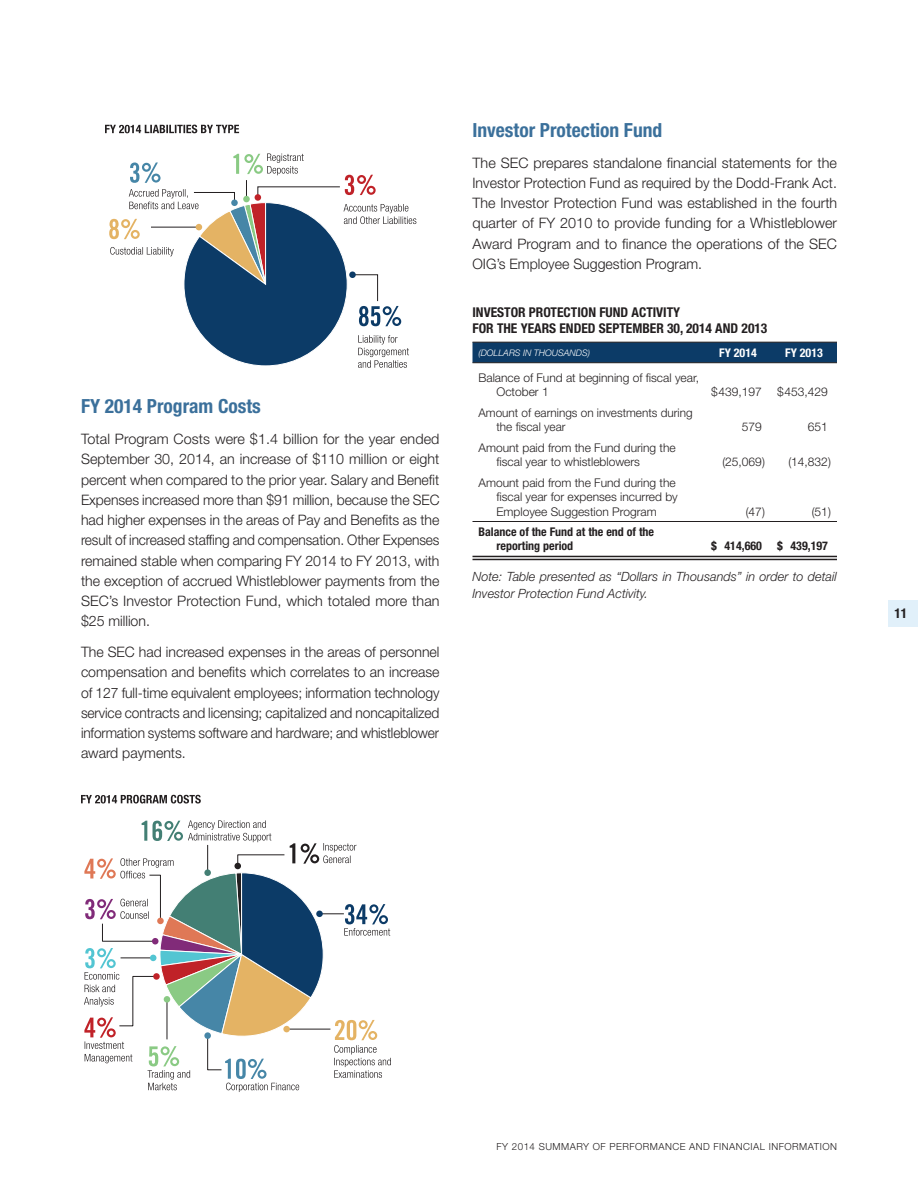
<style>
.page{position:relative;width:918px;height:1188px;background:#fff}
.page>*{position:absolute;margin:0;border:0;box-sizing:border-box;transform-origin:0 0}
.t1{font:700 condensed 19.5px "Helvetica Neue LT Std";color:#3b709b}
.t2{font:300 14.4px/20.2px "Helvetica Neue LT Std";color:#231f20;text-align:justify}
.t3{font:700 condensed 13.5px "Helvetica Neue LT Std";color:#231f20}
.Footnote{font:italic 300 12.75px/16.5px "Helvetica Neue LT Std";letter-spacing:.005em;color:#231f20}
.Table-Data_left{font:300 12px/14.4px "Helvetica Neue LT Std";color:#231f20}
.Table-Data_left-2{font:700 condensed 12px/14.4px "Helvetica Neue LT Std";color:#231f20}
.Table_ColHead{font:700 condensed 12px "Helvetica Neue LT Std";color:#fff}
.t4{font:300 9.75px "Helvetica Neue LT Std";letter-spacing:.05em;color:#231f20}
.Table-Dollars_in_Tho{font:italic 300 9px "Helvetica Neue LT Std";color:#fff}
</style>
<div class="page">
<div style="left:888px;top:601px;width:30px;height:26px;background:#e1f0fa"></div>
<div style="left:472px;top:343px;width:365px;height:19px;background:#0c3b67"></div>
<svg style="left:472px;top:557px;width:233px;height:2px"></svg>
<hr style="left:705px;top:556px;width:66px;height:4px;background:#c7c6c7">
<hr style="left:771px;top:556px;width:66px;height:4px;background:#c7c6c7">
<hr style="left:472px;top:556px;width:233px;height:1px;background:#231f20">
<hr style="left:472px;top:559px;width:233px;height:1px;background:#231f20">
<hr style="left:705px;top:556px;width:66px;height:1px;background:#231f20">
<hr style="left:705px;top:559px;width:66px;height:1px;background:#231f20">
<hr style="left:771px;top:556px;width:66px;height:1px;background:#231f20">
<hr style="left:771px;top:559px;width:66px;height:1px;background:#231f20">
<hr style="left:472px;top:521px;width:233px;height:1px;background:#231f20">
<hr style="left:705px;top:521px;width:66px;height:1px;background:#231f20">
<hr style="left:771px;top:521px;width:66px;height:1px;background:#231f20">
<hr style="left:472px;top:342px;width:233px;height:1px;background:#231f20">
<hr style="left:705px;top:342px;width:66px;height:1px;background:#231f20">
<hr style="left:771px;top:342px;width:66px;height:1px;background:#231f20">
<hr style="left:472px;top:362px;width:233px;height:1px;background:#231f20">
<hr style="left:705px;top:362px;width:66px;height:1px;background:#231f20">
<hr style="left:771px;top:362px;width:66px;height:1px;background:#231f20">
<svg style="left:105px;top:125px;width:134px;height:8px"></svg>
<svg style="left:109px;top:153px;width:307px;height:215px"></svg>
<div style="left:243px;top:196px;width:7px;height:6px;background:#8aca84;border-radius:50%"></div>
<svg style="left:81px;top:795px;width:120px;height:9px"></svg>
<svg style="left:84px;top:820px;width:307px;height:272px"></svg>
<svg style="left:153px;top:973px;width:7px;height:7px"></svg>
<div style="left:164px;top:996px;width:6px;height:7px;background:#8aca84;border-radius:50%"></div>
<div style="left:204px;top:1032px;width:7px;height:7px;background:#4686a7;border-radius:50%"></div>
<h2 class="t1" style="left:81px;top:395px;width:181px">FY 2014 Program Costs</h2>
<p class="t2" style="left:81px;top:429px;width:360px">Total Program Costs were $1.4 billion for the year ended September 30, 2014, an increase of $110 million or eight percent when compared to the prior year. Salary and Benefit Expenses increased more than $91 million, because the SEC had higher expenses in the areas of Pay and Benefits as the result of increased staffing and compensation. Other Expenses remained stable when comparing FY 2014 to FY 2013, with the exception of accrued Whistleblower payments from the SEC’s Investor Protection Fund, which totaled more than $25 million.</p>
<p class="t2" style="left:81px;top:642px;width:360px">The SEC had increased expenses in the areas of personnel compensation and benefits which correlates to an increase of 127 full-time equivalent employees; information technology service contracts and licensing; capitalized and noncapitalized information systems software and hardware; and whistleblower award payments.</p>
<h2 class="t1" style="left:472px;top:118px;width:191px">Investor Protection Fund</h2>
<p class="t2" style="left:472px;top:152px;width:366px">The SEC prepares standalone financial statements for the Investor Protection Fund as required by the Dodd-Frank Act.<br>The Investor Protection Fund was established in the fourth quarter of FY 2010 to provide funding for a Whistleblower Award Program and to finance the operations of the SEC OIG’s Employee Suggestion Program.</p>
<p class="t3" style="left:472px;top:304px;width:209px">INVESTOR PROTECTION FUND ACTIVITY</p>
<p class="t3" style="left:472px;top:320px;width:296px">FOR THE YEARS ENDED SEPTEMBER 30, 2014 AND 2013</p>
<p class="Table-Dollars_in_Tho" style="left:478px;top:347px;width:113px">(DOLLARS IN THOUSANDS)</p>
<p class="Table_ColHead" style="left:719px;top:345px;width:39px">FY 2014</p>
<p class="Table_ColHead" style="left:785px;top:345px;width:39px">FY 2013</p>
<p class="Table-Data_left" style="left:496px;top:370px;width:204px;text-indent:-18px">Balance of Fund at beginning of fiscal year,<br>October 1</p>
<p class="Table-Data_left" style="left:711px;top:384px;width:52px">$439,197</p>
<p class="Table-Data_left" style="left:777px;top:384px;width:52px">$453,429</p>
<p class="Table-Data_left" style="left:496px;top:405px;width:198px;text-indent:-18px">Amount of earnings on investments during the fiscal year</p>
<p class="Table-Data_left" style="left:496px;top:440px;width:181px;text-indent:-18px">Amount paid from the Fund during the fiscal year to whistleblowers</p>
<p class="Table-Data_left" style="left:496px;top:475px;width:183px;text-indent:-18px">Amount paid from the Fund during the fiscal year for expenses incurred by<br>Employee Suggestion Program</p>
<p class="Table-Data_left" style="left:742px;top:419px;width:22px">579</p>
<p class="Table-Data_left" style="left:808px;top:419px;width:22px">651</p>
<p class="Table-Data_left" style="left:722px;top:454px;width:44px">(25,069)</p>
<p class="Table-Data_left" style="left:788px;top:454px;width:44px">(14,832)</p>
<p class="Table-Data_left" style="left:746px;top:504px;width:21px">(47)</p>
<p class="Table-Data_left" style="left:812px;top:504px;width:21px">(51)</p>
<p class="Table-Data_left-2" style="left:496px;top:524px;width:159px;text-indent:-18px">Balance of the Fund at the end of the reporting period</p>
<p class="Table-Data_left-2" style="left:711px;top:539px;width:52px">$ 414,660</p>
<p class="Table-Data_left-2" style="left:777px;top:539px;width:52px">$ 439,197</p>
<p class="Footnote" style="left:472px;top:568px;width:366px">Note: Table presented as “Dollars in Thousands” in order to detail<br>Investor Protection Fund Activity.</p>
<p class="t3" style="left:894px;top:605px;width:14px">11</p>
<p class="t4" style="left:497px;top:1140px;width:342px">FY 2014 SUMMARY OF PERFORMANCE AND FINANCIAL INFORMATION</p>
</div>
